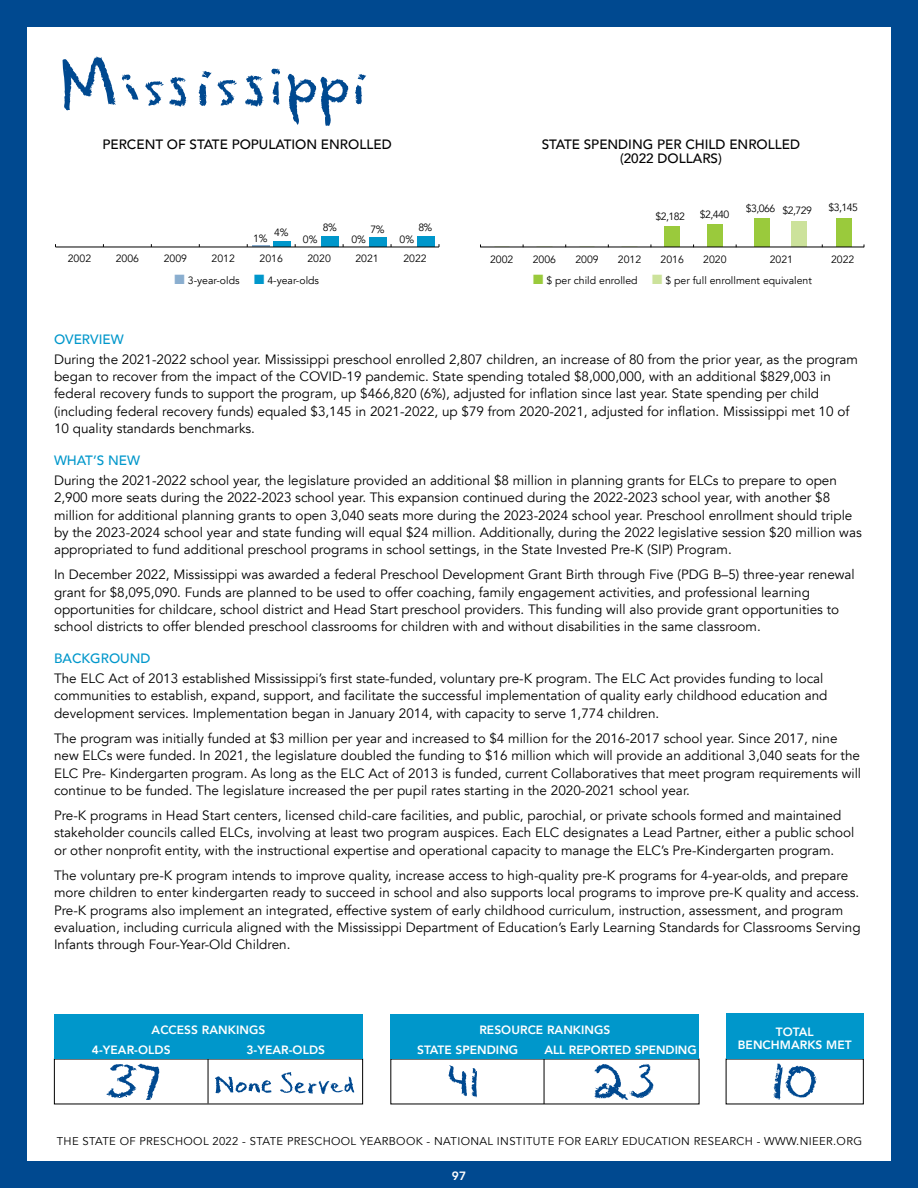
<style>
.page{position:relative;width:918px;height:1188px;background:#004990}
.page>*{position:absolute;margin:0;border:0;box-sizing:border-box;transform-origin:0 0}
.t1{font:300 18px "Avenir";color:#000}
.t2{font:13.5px/17.2px "Avenir";color:#000}
.t3{font:500 13.5px/15px "Avenir";color:#000;text-align:center}
.t4{font:500 13.5px "Avenir";color:#0097cb}
.t5{font:800 12px/20.1px "Avenir";letter-spacing:.005em;color:#fff}
.t6{font:11.25px "Avenir";letter-spacing:.03em;color:#000}
.t7{font:10.5px "Avenir";color:#000}
.s1{color:#8aaecf}
.s2{color:#0097cb}
.s3{color:#9aca3c}
.s4{color:#cce29b}
</style>
<div class="page">
<div style="left:27px;top:27px;width:864px;height:1134px;background:#fff"></div>
<hr style="left:208px;top:1057px;width:1px;height:46px;background:#000">
<hr style="left:544px;top:1058px;width:1px;height:46px;background:#000">
<div style="left:54px;top:1014px;width:309px;height:45px;background:#0097cb"></div>
<div style="left:390px;top:1014px;width:309px;height:45px;background:#0097cb"></div>
<div style="left:726px;top:1014px;width:138px;height:45px;background:#0097cb"></div>
<div style="left:273px;top:241px;width:17px;height:6px;background:#0097cb"></div>
<div style="left:321px;top:236px;width:17px;height:11px;background:#0097cb"></div>
<div style="left:369px;top:237px;width:17px;height:10px;background:#0097cb"></div>
<div style="left:417px;top:236px;width:17px;height:11px;background:#0097cb"></div>
<div style="left:665px;top:227px;width:15px;height:20px;background:#9aca3c"></div>
<div style="left:707px;top:224px;width:16px;height:23px;background:#9aca3c"></div>
<div style="left:754px;top:219px;width:16px;height:28px;background:#9aca3c"></div>
<div style="left:791px;top:222px;width:15px;height:25px;background:#cce29b"></div>
<div style="left:837px;top:218px;width:15px;height:29px;background:#9aca3c"></div>
<svg style="left:247px;top:244px;width:22px;height:3px"></svg>
<hr style="left:55px;top:247px;width:384px;height:1px;background:#000">
<hr style="left:480px;top:247px;width:384px;height:1px;background:#000">
<svg style="left:215px;top:1076px;width:57px;height:18px"></svg>
<svg style="left:280px;top:1072px;width:74px;height:22px"></svg>
<svg style="left:107px;top:1064px;width:52px;height:36px"></svg>
<svg style="left:449px;top:1065px;width:28px;height:32px"></svg>
<svg style="left:594px;top:1064px;width:60px;height:36px"></svg>
<svg style="left:773px;top:1064px;width:44px;height:36px"></svg>
<svg style="left:145px;top:77px;width:42px;height:30px"></svg>
<svg style="left:355px;top:74px;width:11px;height:31px"></svg>
<svg style="left:271px;top:68px;width:9px;height:7px"></svg>
<svg style="left:272px;top:81px;width:8px;height:24px"></svg>
<svg style="left:122px;top:74px;width:16px;height:26px"></svg>
<svg style="left:245px;top:75px;width:19px;height:32px"></svg>
<svg style="left:198px;top:71px;width:39px;height:35px"></svg>
<svg style="left:62px;top:56px;width:54px;height:55px"></svg>
<svg style="left:288px;top:74px;width:60px;height:52px"></svg>
<p class="t3" style="left:102px;top:136px;width:291px">PERCENT OF STATE POPULATION ENROLLED</p>
<p class="t3" style="left:542px;top:136px;width:260px">STATE SPENDING PER CHILD ENROLLED (2022 DOLLARS)</p>
<p class="t7" style="left:323px;top:221px;width:16px">8%</p>
<p class="t7" style="left:371px;top:223px;width:16px">7%</p>
<p class="t7" style="left:418px;top:221px;width:16px">8%</p>
<p class="t7" style="left:274px;top:226px;width:16px">4%</p>
<p class="t7" style="left:253px;top:232px;width:16px">1%</p>
<p class="t7" style="left:303px;top:233px;width:16px">0%</p>
<p class="t7" style="left:351px;top:233px;width:16px">0%</p>
<p class="t7" style="left:400px;top:233px;width:16px">0%</p>
<p class="t7" style="left:655px;top:210px;width:31px">$2,182</p>
<p class="t7" style="left:700px;top:208px;width:31px">$2,440</p>
<p class="t7" style="left:746px;top:203px;width:68px">$3,066 $2,729</p>
<p class="t7" style="left:828px;top:202px;width:31px">$3,145</p>
<h1 class="t1" style="left:393px;top:244px;width:136px">DATA TO COME</h1>
<p class="t7" style="left:68px;top:253px;width:25px">2002</p>
<p class="t7" style="left:116px;top:253px;width:25px">2006</p>
<p class="t7" style="left:164px;top:253px;width:25px">2009</p>
<p class="t7" style="left:212px;top:253px;width:25px">2012</p>
<p class="t7" style="left:260px;top:253px;width:25px">2016</p>
<p class="t7" style="left:307px;top:253px;width:25px">2020</p>
<p class="t7" style="left:355px;top:253px;width:25px">2021</p>
<p class="t7" style="left:403px;top:253px;width:25px">2022</p>
<p class="t7" style="left:490px;top:253px;width:25px">2002</p>
<p class="t7" style="left:533px;top:253px;width:25px">2006</p>
<p class="t7" style="left:575px;top:253px;width:25px">2009</p>
<p class="t7" style="left:618px;top:253px;width:25px">2012</p>
<p class="t7" style="left:661px;top:253px;width:25px">2016</p>
<p class="t7" style="left:703px;top:253px;width:25px">2020</p>
<p class="t7" style="left:770px;top:253px;width:25px">2021</p>
<p class="t7" style="left:831px;top:253px;width:25px">2022</p>
<p class="t7" style="left:175px;top:274px;width:146px"><span class="s1">■</span> 3-year-olds <span class="s2">■</span> 4-year-olds</p>
<p class="t7" style="left:533px;top:274px;width:280px"><span class="s3">■</span> $ per child enrolled <span class="s4">■</span> $ per full enrollment equivalent</p>
<p class="t4" style="left:54px;top:328px;width:71px">OVERVIEW</p>
<p class="t2" style="left:54px;top:351px;width:806px">During the 2021-2022 school year. Mississippi preschool enrolled 2,807 children, an increase of 80 from the prior year, as the program began to recover from the impact of the COVID-19 pandemic. State spending totaled $8,000,000, with an additional $829,003 in federal recovery funds to support the program, up $466,820 (6%), adjusted for inflation since last year. State spending per child (including federal recovery funds) equaled $3,145 in 2021-2022, up $79 from 2020-2021, adjusted for inflation. Mississippi met 10 of 10 quality standards benchmarks.</p>
<p class="t4" style="left:54px;top:449px;width:87px">WHAT’S NEW</p>
<p class="t2" style="left:54px;top:472px;width:809px">During the 2021-2022 school year, the legislature provided an additional $8 million in planning grants for ELCs to prepare to open 2,900 more seats during the 2022-2023 school year. This expansion continued during the 2022-2023 school year, with another $8 million for additional planning grants to open 3,040 seats more during the 2023-2024 school year. Preschool enrollment should triple by the 2023-2024 school year and state funding will equal $24 million. Additionally, during the 2022 legislative session $20 million was appropriated to fund additional preschool programs in school settings, in the State Invested Pre-K (SIP) Program.</p>
<p class="t2" style="left:54px;top:566px;width:802px">In December 2022, Mississippi was awarded a federal Preschool Development Grant Birth through Five (PDG B–5) three-year renewal grant for $8,095,090. Funds are planned to be used to offer coaching, family engagement activities, and professional learning opportunities for childcare, school district and Head Start preschool providers. This funding will also provide grant opportunities to school districts to offer blended preschool classrooms for children with and without disabilities in the same classroom.</p>
<p class="t4" style="left:54px;top:647px;width:98px">BACKGROUND</p>
<p class="t2" style="left:54px;top:670px;width:775px">The ELC Act of 2013 established Mississippi’s first state-funded, voluntary pre-K program. The ELC Act provides funding to local communities to establish, expand, support, and facilitate the successful implementation of quality early childhood education and development services. Implementation began in January 2014, with capacity to serve 1,774 children.</p>
<p class="t2" style="left:54px;top:730px;width:809px">The program was initially funded at $3 million per year and increased to $4 million for the 2016-2017 school year. Since 2017, nine new ELCs were funded. In 2021, the legislature doubled the funding to $16 million which will provide an additional 3,040 seats for the ELC Pre- Kindergarten program. As long as the ELC Act of 2013 is funded, current Collaboratives that meet program requirements will continue to be funded. The legislature increased the per pupil rates starting in the 2020-2021 school year.</p>
<p class="t2" style="left:54px;top:807px;width:802px">Pre-K programs in Head Start centers, licensed child-care facilities, and public, parochial, or private schools formed and maintained stakeholder councils called ELCs, involving at least two program auspices. Each ELC designates a Lead Partner, either a public school or other nonprofit entity, with the instructional expertise and operational capacity to manage the ELC’s Pre-Kindergarten program.</p>
<p class="t2" style="left:54px;top:867px;width:808px">The voluntary pre-K program intends to improve quality, increase access to high-quality pre-K programs for 4-year-olds, and prepare more children to enter kindergarten ready to succeed in school and also supports local programs to improve pre-K quality and access.<br>Pre-K programs also implement an integrated, effective system of early childhood curriculum, instruction, assessment, and program evaluation, including curricula aligned with the Mississippi Department of Education’s Early Learning Standards for Classrooms Serving Infants through Four-Year-Old Children.</p>
<p class="t5" style="left:92px;top:1019px;width:175px;text-indent:60px">ACCESS RANKINGS<br>4-YEAR-OLDS</p>
<p class="t5" style="left:246px;top:1040px;width:80px">3-YEAR-OLDS</p>
<p class="t5" style="left:417px;top:1019px;width:195px;text-indent:62px">RESOURCE RANKINGS<br>STATE SPENDING</p>
<p class="t5" style="left:544px;top:1040px;width:154px">ALL REPORTED SPENDING</p>
<p class="t5" style="left:738px;top:1025px;width:115px;line-height:13.5px;text-align:center">TOTAL<br>BENCHMARKS MET</p>
<p class="t6" style="left:57px;top:1135px;width:807px">THE STATE OF PRESCHOOL 2022 - STATE PRESCHOOL YEARBOOK - NATIONAL INSTITUTE FOR EARLY EDUCATION RESEARCH - WWW.NIEER.ORG</p>
<p class="t5" style="left:452px;top:1166px;width:16px">97</p>
</div>
